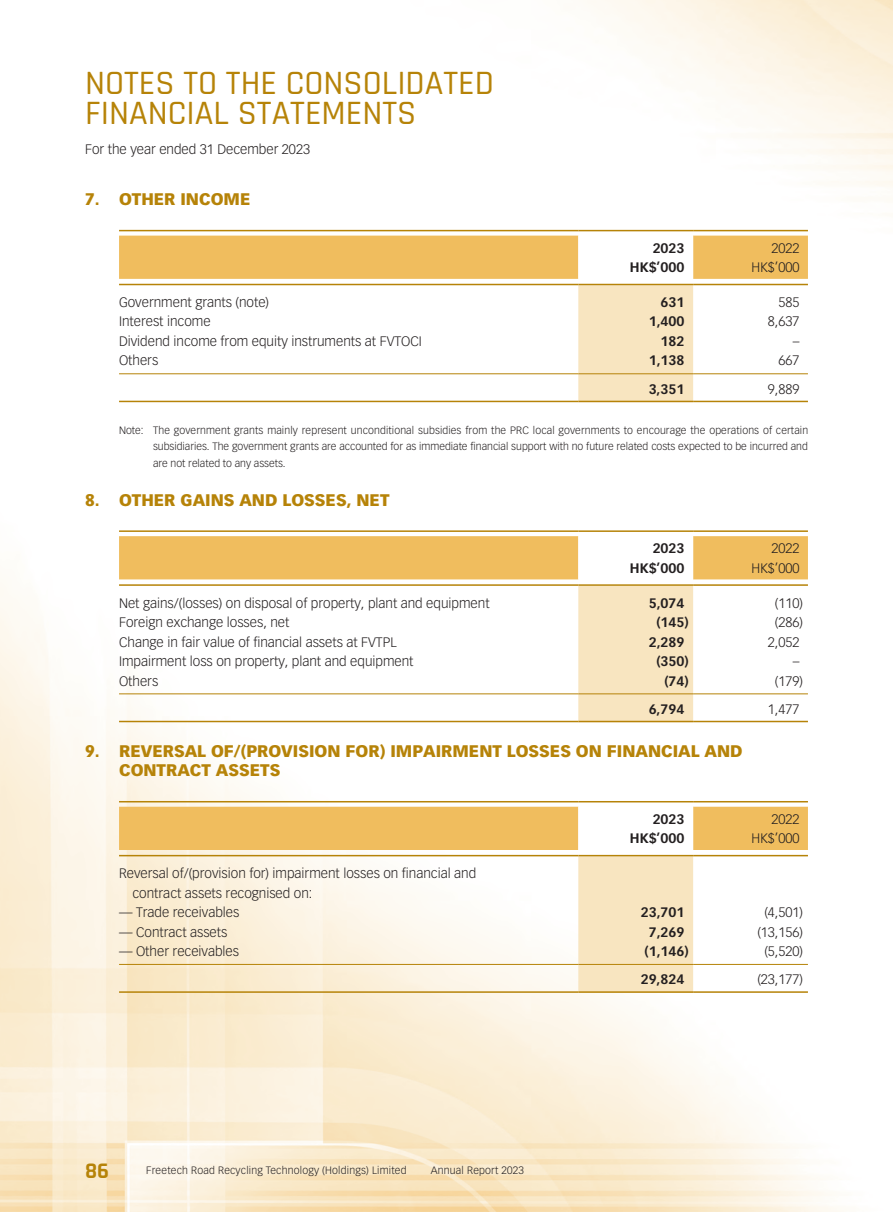
<style>
.page{position:relative;width:893px;height:1212px;background:#fff}
.page>*{position:absolute;margin:0;border:0;box-sizing:border-box;transform-origin:0 0}
.t1{font:500 34.5px/30px "Rajdhani";color:#b68308}
.t2{font:700 22.5px "Rajdhani";color:#b68308}
._01_H1{font:900 16.5px/19.5px "Vectora LT Std";color:#b68308}
._50_Table_txt{font:300 13.5px/19.5px "Vectora LT Std";color:#231f20}
._50_Table_txt-2{font:700 13.5px "Vectora LT Std";color:#231f20}
._06_Notes{font:300 10.5px/16.5px "Vectora LT Std";letter-spacing:.02em;color:#231f20;text-align:justify}
</style>
<div class="page">
<img style="left:0;top:0;width:893px;height:1212px">
<svg style="left:119px;top:236px;width:689px;height:43px"></svg>
<div style="left:578px;top:285px;width:115px;height:116px;background:#f8e5c0"></div>
<hr style="left:119px;top:230px;width:459px;height:1px;background:#b68308">
<hr style="left:578px;top:230px;width:115px;height:1px;background:#b68308">
<hr style="left:693px;top:230px;width:115px;height:1px;background:#b68308">
<hr style="left:119px;top:284px;width:459px;height:1px;background:#b68308">
<hr style="left:578px;top:284px;width:115px;height:1px;background:#b68308">
<hr style="left:693px;top:284px;width:115px;height:1px;background:#b68308">
<hr style="left:119px;top:373px;width:459px;height:1px;background:#b68308">
<hr style="left:578px;top:373px;width:115px;height:1px;background:#b68308">
<hr style="left:693px;top:373px;width:115px;height:1px;background:#b68308">
<hr style="left:119px;top:401px;width:459px;height:1px;background:#b68308">
<hr style="left:578px;top:401px;width:115px;height:1px;background:#b68308">
<hr style="left:693px;top:401px;width:115px;height:1px;background:#b68308">
<svg style="left:119px;top:536px;width:689px;height:43px"></svg>
<div style="left:578px;top:586px;width:115px;height:135px;background:#f8e5c0"></div>
<hr style="left:119px;top:530px;width:459px;height:2px;background:#b68308">
<hr style="left:578px;top:530px;width:115px;height:2px;background:#b68308">
<hr style="left:693px;top:530px;width:115px;height:2px;background:#b68308">
<hr style="left:119px;top:584px;width:459px;height:2px;background:#b68308">
<hr style="left:578px;top:584px;width:115px;height:2px;background:#b68308">
<hr style="left:693px;top:584px;width:115px;height:2px;background:#b68308">
<hr style="left:119px;top:693px;width:459px;height:1px;background:#b68308">
<hr style="left:578px;top:693px;width:115px;height:1px;background:#b68308">
<hr style="left:693px;top:693px;width:115px;height:1px;background:#b68308">
<hr style="left:119px;top:721px;width:459px;height:1px;background:#b68308">
<hr style="left:578px;top:721px;width:115px;height:1px;background:#b68308">
<hr style="left:693px;top:721px;width:115px;height:1px;background:#b68308">
<svg style="left:119px;top:807px;width:689px;height:43px"></svg>
<div style="left:578px;top:856px;width:115px;height:135px;background:#f8e5c0"></div>
<hr style="left:119px;top:801px;width:459px;height:1px;background:#b68308">
<hr style="left:578px;top:801px;width:115px;height:1px;background:#b68308">
<hr style="left:693px;top:801px;width:115px;height:1px;background:#b68308">
<hr style="left:119px;top:855px;width:459px;height:1px;background:#b68308">
<hr style="left:578px;top:855px;width:115px;height:1px;background:#b68308">
<hr style="left:693px;top:855px;width:115px;height:1px;background:#b68308">
<hr style="left:119px;top:964px;width:459px;height:1px;background:#b68308">
<hr style="left:578px;top:964px;width:115px;height:1px;background:#b68308">
<hr style="left:693px;top:964px;width:115px;height:1px;background:#b68308">
<hr style="left:119px;top:991px;width:459px;height:2px;background:#b68308">
<hr style="left:578px;top:991px;width:115px;height:2px;background:#b68308">
<hr style="left:693px;top:991px;width:115px;height:2px;background:#b68308">
<h1 class="t1" style="left:85px;top:69px;width:410px">NOTES TO THE CONSOLIDATED<br>FINANCIAL STATEMENTS</h1>
<p class="_50_Table_txt" style="left:85px;top:139px;width:226px">For the year ended 31 December 2023</p>
<p class="_01_H1" style="left:85px;top:189px;width:167px">7. OTHER INCOME</p>
<p class="_50_Table_txt-2" style="left:653px;top:240px;width:33px">2023</p>
<p class="_50_Table_txt" style="left:771px;top:238px;width:30px">2022</p>
<p class="_50_Table_txt-2" style="left:630px;top:259px;width:56px">HK$’000</p>
<p class="_50_Table_txt" style="left:752px;top:258px;width:49px">HK$’000</p>
<p class="_50_Table_txt" style="left:119px;top:293px;width:152px">Government grants (note)</p>
<p class="_50_Table_txt-2" style="left:661px;top:294px;width:25px">631</p>
<p class="_50_Table_txt" style="left:778px;top:293px;width:23px">585</p>
<p class="_50_Table_txt" style="left:119px;top:312px;width:93px">Interest income</p>
<p class="_50_Table_txt-2" style="left:649px;top:313px;width:37px">1,400</p>
<p class="_50_Table_txt" style="left:768px;top:312px;width:33px">8,637</p>
<p class="_50_Table_txt" style="left:119px;top:332px;width:304px">Dividend income from equity instruments at FVTOCI</p>
<p class="_50_Table_txt-2" style="left:661px;top:333px;width:25px">182</p>
<p class="_50_Table_txt" style="left:793px;top:332px;width:8px">–</p>
<p class="_50_Table_txt" style="left:119px;top:351px;width:41px">Others</p>
<p class="_50_Table_txt-2" style="left:649px;top:352px;width:37px">1,138</p>
<p class="_50_Table_txt" style="left:778px;top:351px;width:23px">667</p>
<p class="_50_Table_txt-2" style="left:649px;top:380px;width:37px">3,351</p>
<p class="_50_Table_txt" style="left:768px;top:379px;width:33px">9,889</p>
<p class="_06_Notes" style="left:153px;top:422px;width:657px;text-indent:-34px">Note: The government grants mainly represent unconditional subsidies from the PRC local governments to encourage the operations of certain subsidiaries. The government grants are accounted for as immediate financial support with no future related costs expected to be incurred and are not related to any assets.</p>
<p class="_01_H1" style="left:85px;top:490px;width:306px">8. OTHER GAINS AND LOSSES, NET</p>
<p class="_50_Table_txt-2" style="left:653px;top:540px;width:33px">2023</p>
<p class="_50_Table_txt" style="left:771px;top:539px;width:30px">2022</p>
<p class="_50_Table_txt-2" style="left:630px;top:560px;width:56px">HK$’000</p>
<p class="_50_Table_txt" style="left:752px;top:558px;width:49px">HK$’000</p>
<p class="_50_Table_txt" style="left:119px;top:593px;width:372px">Net gains/(losses) on disposal of property, plant and equipment</p>
<p class="_50_Table_txt-2" style="left:649px;top:594px;width:37px">5,074</p>
<p class="_50_Table_txt" style="left:775px;top:593px;width:30px">(110)</p>
<p class="_50_Table_txt" style="left:119px;top:613px;width:172px">Foreign exchange losses, net</p>
<p class="_50_Table_txt-2" style="left:656px;top:614px;width:34px">(145)</p>
<p class="_50_Table_txt" style="left:775px;top:613px;width:30px">(286)</p>
<p class="_50_Table_txt" style="left:119px;top:632px;width:279px">Change in fair value of financial assets at FVTPL</p>
<p class="_50_Table_txt-2" style="left:649px;top:633px;width:37px">2,289</p>
<p class="_50_Table_txt" style="left:768px;top:632px;width:33px">2,052</p>
<p class="_50_Table_txt" style="left:119px;top:652px;width:296px">Impairment loss on property, plant and equipment</p>
<p class="_50_Table_txt-2" style="left:656px;top:653px;width:34px">(350)</p>
<p class="_50_Table_txt" style="left:793px;top:652px;width:8px">–</p>
<p class="_50_Table_txt" style="left:119px;top:671px;width:41px">Others</p>
<p class="_50_Table_txt-2" style="left:664px;top:672px;width:26px">(74)</p>
<p class="_50_Table_txt" style="left:775px;top:671px;width:30px">(179)</p>
<p class="_50_Table_txt-2" style="left:649px;top:700px;width:37px">6,794</p>
<p class="_50_Table_txt" style="left:768px;top:699px;width:33px">1,477</p>
<p class="_01_H1" style="left:119px;top:741px;width:625px;text-indent:-34px">9. REVERSAL OF/(PROVISION FOR) IMPAIRMENT LOSSES ON FINANCIAL AND<br>CONTRACT ASSETS</p>
<p class="_50_Table_txt-2" style="left:653px;top:811px;width:33px">2023</p>
<p class="_50_Table_txt" style="left:771px;top:809px;width:30px">2022</p>
<p class="_50_Table_txt-2" style="left:630px;top:830px;width:56px">HK$’000</p>
<p class="_50_Table_txt" style="left:752px;top:829px;width:49px">HK$’000</p>
<p class="_50_Table_txt" style="left:133px;top:864px;width:345px;text-indent:-14px">Reversal of/(provision for) impairment losses on financial and contract assets recognised on:</p>
<p class="_50_Table_txt" style="left:119px;top:903px;width:122px">— Trade receivables</p>
<p class="_50_Table_txt-2" style="left:641px;top:904px;width:45px">23,701</p>
<p class="_50_Table_txt" style="left:764px;top:903px;width:40px">(4,501)</p>
<p class="_50_Table_txt" style="left:119px;top:922px;width:110px">— Contract assets</p>
<p class="_50_Table_txt-2" style="left:649px;top:923px;width:37px">7,269</p>
<p class="_50_Table_txt" style="left:757px;top:922px;width:47px">(13,156)</p>
<p class="_50_Table_txt" style="left:119px;top:942px;width:122px">— Other receivables</p>
<p class="_50_Table_txt-2" style="left:644px;top:943px;width:46px">(1,146)</p>
<p class="_50_Table_txt" style="left:764px;top:942px;width:40px">(5,520)</p>
<p class="_50_Table_txt-2" style="left:641px;top:971px;width:45px">29,824</p>
<p class="_50_Table_txt" style="left:757px;top:970px;width:47px">(23,177)</p>
<h2 class="t2" style="left:85px;top:1157px;width:26px">86</h2>
<p class="_06_Notes" style="left:146px;top:1162px;width:262px">Freetech Road Recycling Technology (Holdings) Limited</p>
<p class="_06_Notes" style="left:431px;top:1162px;width:95px">Annual Report 2023</p>
</div>
